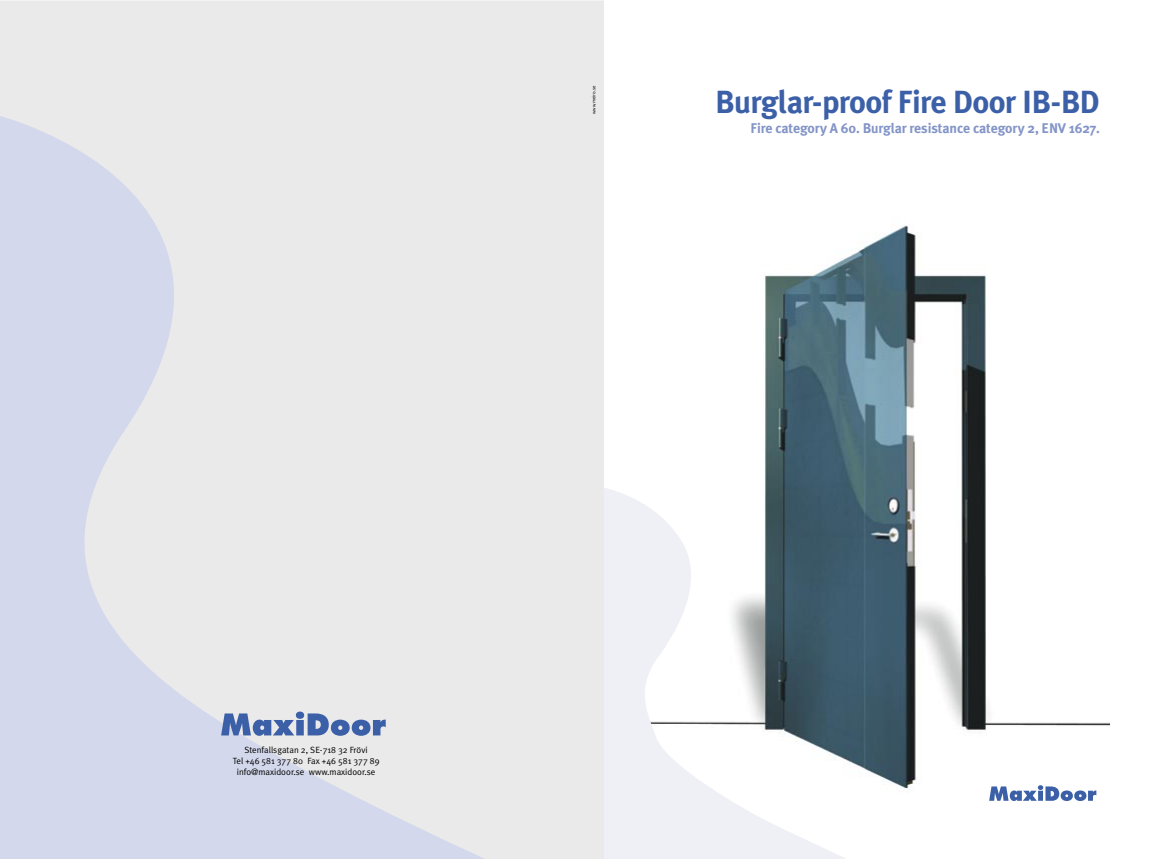
<style>
.page{position:relative;width:1151px;height:859px;background:#fff}
.page>*{position:absolute;margin:0;border:0;box-sizing:border-box;transform-origin:0 0}
.Rubrik_sid_1{font:700 32px "Meta Plus";letter-spacing:-.02em;color:#3c60a7}
.Underrubrik_sid_1{font:700 14px "Meta Plus";letter-spacing:-.01em;color:#8394c7}
.t1{font:9px "Meta Plus Normal";color:#000}
.Faktatext{font:5px "Scala Sans";letter-spacing:-.01em;color:#000}
</style>
<div class="page">
<img style="left:765px;top:225px;width:344px;height:571px">
<svg style="left:604px;top:488px;width:243px;height:371px"></svg>
<div style="left:0;top:0;width:604px;height:859px;background:#eaeaea"></div>
<svg style="left:0;top:115px;width:487px;height:744px;background:#e2e3ea"></svg>
<svg style="left:221px;top:711px;width:165px;height:25px;background:#90a3c7"></svg>
<svg style="left:989px;top:785px;width:107px;height:16px"></svg>
<p class="Faktatext" style="left:591px;top:114px;width:30px;rotate:-90deg">www.meiro.se</p>
<p class="Rubrik_sid_1" style="left:715px;top:83px;width:386px">Burglar-proof Fire Door IB-BD</p>
<p class="Underrubrik_sid_1" style="left:750px;top:120px;width:351px">Fire category A 60. Burglar resistance category 2, ENV 1627.</p>
<p class="t1" style="left:244px;top:745px;width:125px">Stenfallsgatan 2, SE-718 32 Frövi</p>
<p class="t1" style="left:233px;top:755px;width:148px">Tel +46 581 377 80 Fax +46 581 377 89</p>
<p class="t1" style="left:237px;top:766px;width:140px">info@maxidoor.se www.maxidoor.se</p>
</div>
